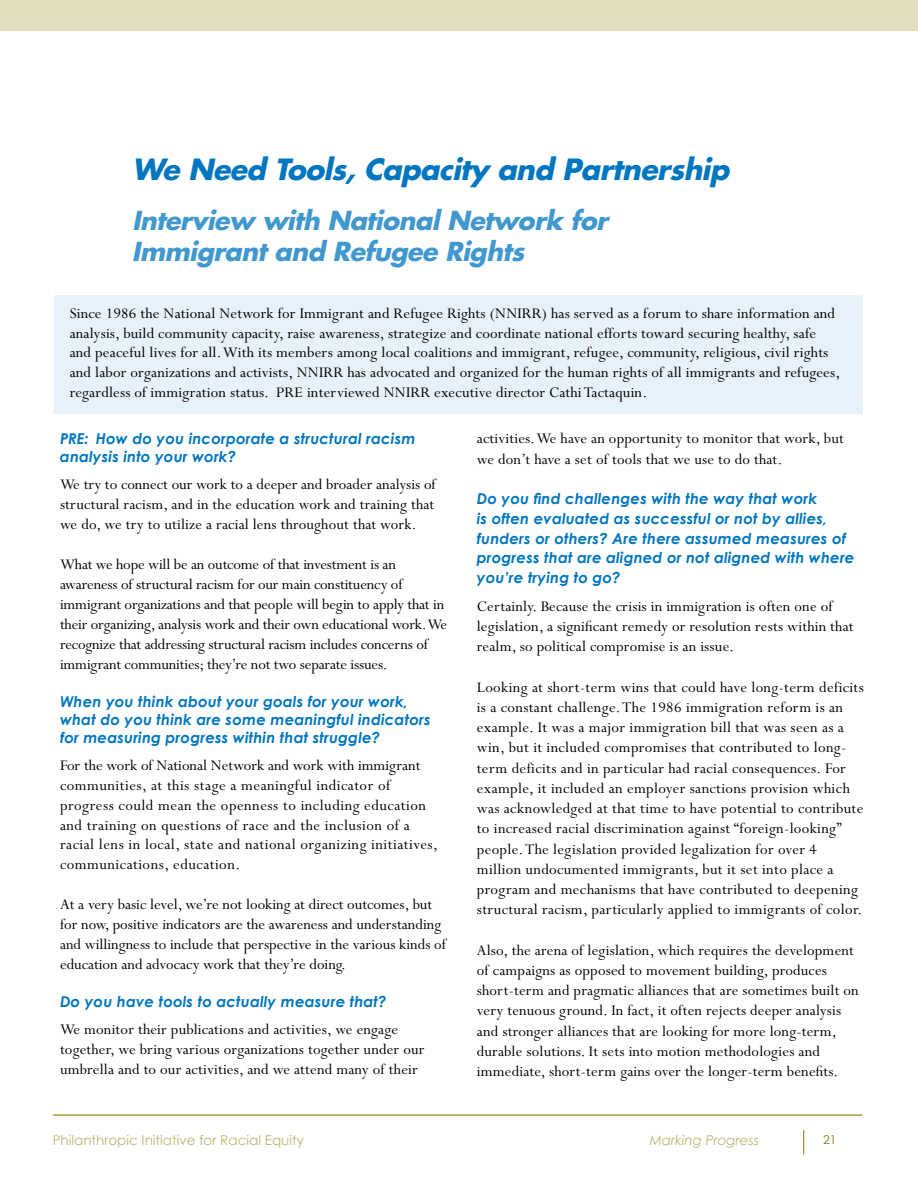
<style>
.page{position:relative;width:918px;height:1188px;background:#fff}
.page>*{position:absolute;margin:0;border:0;box-sizing:border-box;transform-origin:0 0}
.t1{font:italic 700 28.5px "Futura";color:#0076c0}
.t2{font:italic 700 25.5px/30.6px "Futura";color:#4098cf}
.t3{font:16.5px/20.2px "Perpetua";letter-spacing:.01em;color:#000}
.t4{font:16.5px/20px "Perpetua";letter-spacing:-.01em;color:#000}
.t5{font:16.5px/20px "Perpetua";letter-spacing:.03em;color:#000}
.t6{font:italic 700 15px/20px "Century Gothic";letter-spacing:.01em;color:#0076c0}
.t7{font:13.5px "Century Gothic";color:#817c00}
.t8{font:italic 13.5px "Century Gothic";color:#817c00}
.t9{font:12px "Century Gothic";color:#817c00}
</style>
<div class="page">
<hr style="left:0;top:1115px;width:862px;height:1px;background:#817c00">
<svg style="left:803px;top:1130px;width:1px;height:24px"></svg>
<div style="left:0;top:0;width:918px;height:30px;background:#e0debf"></div>
<div style="left:0;top:1109px;width:52px;height:10px;background:#fff"></div>
<div style="left:55px;top:295px;width:808px;height:119px;background:#e6f1f9"></div>
<h1 class="t1" style="left:132px;top:150px;width:606px">We Need Tools,Capacity and Partnership</h1>
<h2 class="t2" style="left:132px;top:205px;width:484px">Interview with NationalNetwork for<br>Immigrantand Refugee Rights</h2>
<p class="t3" style="left:70px;top:304px;width:772px;line-height:19.8px">Since 1986 the National Network for Immigrant and Refugee Rights (NNIRR) has served as a forum to share information and analysis, build community capacity, raise awareness, strategize and coordinate national efforts toward securing healthy, safe and peaceful lives for all.With its members among local coalitions and immigrant, refugee, community, religious, civil rights and labor organizations and activists, NNIRR has advocated and organized for the human rights of all immigrants and refugees, regardless of immigration status. PRE interviewed NNIRR executive director Cathi Tactaquin.</p>
<p class="t6" style="left:60px;top:429px;width:357px;line-height:18.1px">PRE: How do you incorporate a structural racism analysis into your work?</p>
<p class="t3" style="left:60px;top:475px;width:377px;text-align:justify">We try to connect our work to a deeper and broader analysis of structural racism, and in the education work and training that we do, we try to utilize a racial lens throughout that work.</p>
<p class="t4" style="left:60px;top:555px;width:389px">What we hope will be an outcome of that investment is an awareness of structural racism for our main constituency of immigrant organizations and that people will begin to apply that in their organizing, analysis work and their own educational work. We recognize that addressing structural racism includes concerns of immigrant communities; they’re not two separate issues.</p>
<p class="t6" style="left:60px;top:692px;width:372px;line-height:18.1px">When you think about your goals for your work, what do you think are some meaningful indicators for measuring progress within that struggle?</p>
<p class="t5" style="left:60px;top:756px;width:380px">For the work of National Network and work with immigrant communities, at this stage a meaningful indicator of progress could mean the openness to including education and training on questions of race and the inclusion of a racial lens in local, state and national organizing initiatives, communications, education.</p>
<p class="t3" style="left:60px;top:895px;width:388px">At a very basic level, we’re not looking at direct outcomes, but for now, positive indicators are the awareness and understanding and willingness to include that perspective in the various kinds of education and advocacy work that they’re doing.</p>
<p class="t6" style="left:60px;top:991px;width:328px">Do you have tools to actually measure that?</p>
<p class="t3" style="left:60px;top:1020px;width:366px">We monitor their publications and activities, we engage together, we bring various organizations together under our umbrella and to our activities, and we attend many of their</p>
<p class="t3" style="left:477px;top:429px;width:369px">activities. We have an opportunity to monitor that work, but we don’t have a set of tools that we use to do that.</p>
<p class="t6" style="left:477px;top:488px;width:379px">Do you find challenges with the way that work<br>is often evaluated as successful or not by allies, funders or others? Are there assumed measures of progress that are aligned or not aligned with where you’re trying to go?</p>
<p class="t3" style="left:477px;top:597px;width:378px">Certainly. Because the crisis in immigration is often one of legislation, a significant remedy or resolution rests within that realm, so political compromise is an issue.</p>
<p class="t3" style="left:477px;top:677px;width:389px">Looking at short-term wins that could have long-term deficits is a constant challenge. The 1986 immigration reform is an example. It was a major immigration bill that was seen as a win, but it included compromises that contributed to long&shy;term deficits and in particular had racial consequences. For example, it included an employer sanctions provision which was acknowledged at that time to have potential to contribute to increased racial discrimination against “foreign-looking” people. The legislation provided legalization for over 4 million undocumented immigrants, but it set into place a program and mechanisms that have contributed to deepening structural racism, particularly applied to immigrants of color.</p>
<p class="t3" style="left:477px;top:940px;width:383px">Also, the arena of legislation, which requires the development of campaigns as opposed to movement building, produces short-term and pragmatic alliances that are sometimes built on very tenuous ground. In fact, it often rejects deeper analysis and stronger alliances that are looking for more long-term, durable solutions. It sets into motion methodologies and immediate, short-term gains over the longer-term benefits.</p>
<p class="t7" style="left:52px;top:1132px;width:253px">Philanthropic Initiative for Racial Equity</p>
<p class="t8" style="left:649px;top:1132px;width:111px">Marking Progress</p>
<p class="t9" style="left:823px;top:1132px;width:15px">21</p>
</div>
